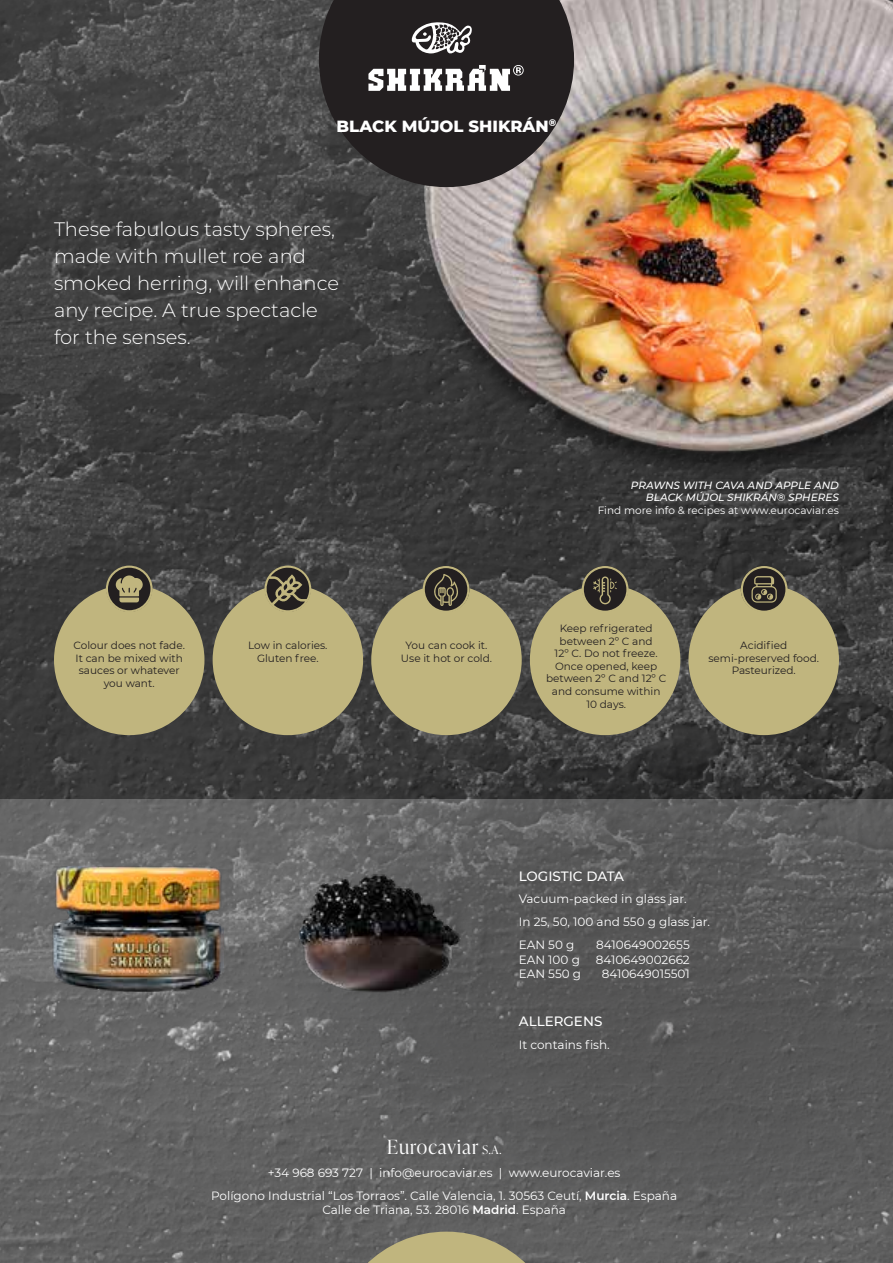
<style>
.page{position:relative;width:893px;height:1263px;background:#fff}
.page>*{position:absolute;margin:0;border:0;box-sizing:border-box;transform-origin:0 0}
.t1{font:300 19.5px/27px "Montserrat";color:#fff}
.t2{font:300 19.5px "Ivy Presto Display";letter-spacing:.055em;color:#fff}
.t3{font:800 16.5px "Montserrat";color:#fff}
.t4{font:500 13.5px "Montserrat";color:#fff}
.t5{font:12px/14.4px "Montserrat";color:#fff;text-align:center}
.t6{font:10.5px/12.6px "Montserrat";color:#231f20;text-align:center}
.t7{font:italic 500 10.5px/12.6px "Montserrat";color:#fff;text-align:right}
.t8{font:10.5px "Montserrat";color:#fff}
.s1{font-size:12px}
.s2{font-weight:600}
</style>
<div class="page">
<img style="left:0;top:0;width:893px;height:799px">
<svg style="left:241px;top:704px;width:652px;height:95px"></svg>
<svg style="left:0;top:799px;width:893px;height:464px;fill:#5e5e5f"></svg>
<img style="left:371px;top:0;width:522px;height:478px">
<svg style="left:319px;top:0;width:255px;height:187px;fill:#231f20"></svg>
<svg style="left:332px;top:1231px;width:229px;height:32px"></svg>
<div style="left:54px;top:585px;width:150px;height:150px;background:#c0b57e;border-radius:50%"></div>
<svg style="left:106px;top:566px;width:47px;height:46px"></svg>
<div style="left:213px;top:585px;width:150px;height:150px;background:#c0b57e;border-radius:50%"></div>
<div style="left:371px;top:585px;width:151px;height:150px;background:#c0b57e;border-radius:50%"></div>
<div style="left:530px;top:585px;width:150px;height:150px;background:#c0b57e;border-radius:50%"></div>
<div style="left:688px;top:585px;width:151px;height:150px;background:#c0b57e;border-radius:50%"></div>
<svg style="left:423px;top:566px;width:46px;height:45px"></svg>
<svg style="left:582px;top:566px;width:46px;height:45px"></svg>
<svg style="left:264px;top:566px;width:47px;height:46px"></svg>
<svg style="left:741px;top:566px;width:46px;height:45px"></svg>
<svg style="left:368px;top:65px;width:156px;height:26px"></svg>
<svg style="left:411px;top:22px;width:61px;height:33px"></svg>
<img style="left:52px;top:866px;width:171px;height:126px">
<img style="left:299px;top:873px;width:163px;height:121px">
<p class="t3" style="left:337px;top:114px;width:221px">BLACK MÚJOL SHIKRÁN<sup>®</sup></p>
<p class="t1" style="left:54px;top:215px;width:287px">These fabulous tasty spheres, made with mullet roe and smoked herring, will enhance any recipe. A true spectacle</p>
<p class="t1" style="left:54px;top:323px;width:138px">for the senses.</p>
<p class="t6" style="left:74px;top:639px;width:113px">Colour does not fade.<br>It can be mixed with sauces or whatever you want.</p>
<p class="t6" style="left:248px;top:639px;width:81px">Low in calories.<br>Gluten free.</p>
<p class="t6" style="left:401px;top:639px;width:93px">You can cook it.<br>Use it hot or cold.</p>
<p class="t7" style="left:631px;top:478px;width:210px">PRAWNS WITH CAVA AND APPLE AND<br>BLACK MÚJOL SHIKRÁN® SPHERES</p>
<p class="t8" style="left:598px;top:503px;width:243px">Find more info &amp; recipes at www.eurocaviar.es</p>
<p class="t6" style="left:546px;top:621px;width:122px">Keep refrigerated between 2º C and<br>12º C. Do not freeze.<br>Once opened, keep between 2º C and 12º C and consume within</p>
<p class="t6" style="left:586px;top:697px;width:41px">10 days.</p>
<p class="t6" style="left:708px;top:639px;width:112px">Acidified semi-preserved food.<br>Pasteurized.</p>
<p class="t4" style="left:519px;top:866px;width:107px">LOGISTIC DATA</p>
<p class="t5" style="left:519px;top:891px;width:169px">Vacuum-packed in glass jar.</p>
<p class="t5" style="left:519px;top:914px;width:193px">In 25, 50, 100 and 550 g glass jar.</p>
<p class="t5" style="left:519px;top:937px;width:57px">EAN 50 g</p>
<p class="t5" style="left:596px;top:937px;width:95px">8410649002655</p>
<p class="t5" style="left:519px;top:952px;width:63px">EAN 100 g</p>
<p class="t5" style="left:596px;top:952px;width:96px">8410649002662</p>
<p class="t5" style="left:519px;top:966px;width:64px">EAN 550 g</p>
<p class="t5" style="left:602px;top:966px;width:90px">8410649015501</p>
<p class="t4" style="left:519px;top:1011px;width:85px">ALLERGENS</p>
<p class="t5" style="left:519px;top:1037px;width:93px">It contains fish.</p>
<p class="t2" style="left:387px;top:1133px;width:116px">Eurocaviar <span class="s1">S.A.</span></p>
<p class="t5" style="left:268px;top:1165px;width:354px">+34 968 693 727 | info@eurocaviar.es | www.eurocaviar.es</p>
<p class="t5" style="left:211px;top:1188px;width:467px">Polígono Industrial “Los Torraos”. Calle Valencia, 1. 30563 Ceutí, <span class="s2">Murcia</span>. España<br>Calle de Triana, 53. 28016 <span class="s2">Madrid</span>. España</p>
</div>
